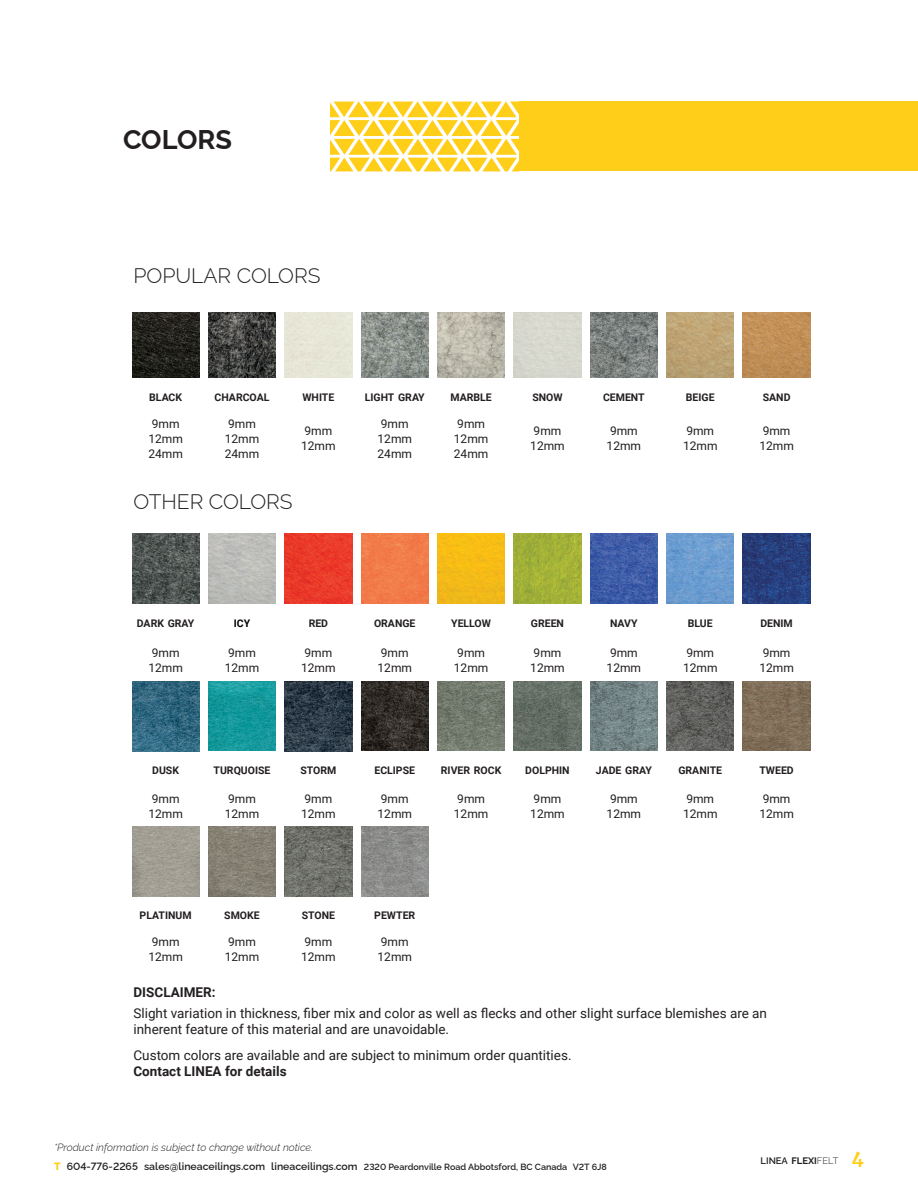
<style>
.page{position:relative;width:918px;height:1188px;background:#fff}
.page>*{position:absolute;margin:0;border:0;box-sizing:border-box;transform-origin:0 0}
.t1{font:700 27px "Raleway";color:#231f20}
.t2{font:300 21px "Raleway";color:#231f20}
.t3{font:13.5px/16.5px "Roboto";color:#231f20}
.t4{font:700 13.5px "Roboto";color:#231f20}
.t5{font:12px/15px "Roboto";color:#231f20}
.t6{font:700 10.5px "Roboto";color:#231f20}
.t7{font:600 10.5px/19.5px "Raleway";color:#231f20}
.t8{font:700 10.5px "Roboto";color:#000001}
.t9{font:600 9.45px "Raleway";color:#231f20}
.s1{font-weight:300;font-style:italic}
.s2{font-weight:800;color:#fece19}
.s3{font-size:9px}
.s4{font-weight:700}
.s5{font-weight:300}
.s6{font-family:"Merriweather";font-weight:900;font-size:18px;color:#fece19}
</style>
<div class="page">
<div style="left:519px;top:102px;width:399px;height:69px;background:#fece19"></div>
<svg style="left:330px;top:102px;width:189px;height:69px"></svg>
<img style="left:132px;top:312px;width:67px;height:66px">
<img style="left:208px;top:312px;width:68px;height:66px">
<img style="left:361px;top:312px;width:67px;height:66px">
<img style="left:437px;top:312px;width:68px;height:66px">
<img style="left:590px;top:312px;width:68px;height:66px">
<img style="left:667px;top:312px;width:67px;height:66px">
<img style="left:743px;top:312px;width:67px;height:66px">
<img style="left:132px;top:534px;width:67px;height:70px">
<img style="left:208px;top:534px;width:68px;height:70px">
<img style="left:285px;top:534px;width:67px;height:70px">
<img style="left:361px;top:534px;width:67px;height:70px">
<img style="left:437px;top:534px;width:68px;height:70px">
<img style="left:514px;top:534px;width:67px;height:70px">
<img style="left:590px;top:534px;width:68px;height:70px">
<img style="left:667px;top:534px;width:67px;height:70px">
<img style="left:743px;top:534px;width:67px;height:70px">
<img style="left:132px;top:681px;width:67px;height:70px">
<img style="left:208px;top:681px;width:68px;height:70px">
<img style="left:285px;top:681px;width:67px;height:70px">
<img style="left:361px;top:681px;width:67px;height:70px">
<img style="left:437px;top:681px;width:68px;height:70px">
<img style="left:514px;top:681px;width:67px;height:70px">
<img style="left:590px;top:681px;width:68px;height:70px">
<img style="left:667px;top:681px;width:67px;height:70px">
<img style="left:743px;top:681px;width:67px;height:70px">
<img style="left:132px;top:826px;width:67px;height:70px">
<img style="left:208px;top:826px;width:68px;height:70px">
<img style="left:285px;top:826px;width:67px;height:70px">
<img style="left:361px;top:826px;width:67px;height:70px">
<h1 class="t1" style="left:123px;top:118px;width:110px">COLORS</h1>
<h2 class="t2" style="left:134px;top:259px;width:188px">POPULAR COLORS</h2>
<p class="t6" style="left:149px;top:390px;width:34px">BLACK</p>
<p class="t6" style="left:215px;top:390px;width:56px">CHARCOAL</p>
<p class="t6" style="left:302px;top:390px;width:33px">WHITE</p>
<p class="t6" style="left:365px;top:390px;width:62px">LIGHT GRAY</p>
<p class="t6" style="left:450px;top:390px;width:43px">MARBLE</p>
<p class="t6" style="left:532px;top:390px;width:32px">SNOW</p>
<p class="t6" style="left:603px;top:390px;width:43px">CEMENT</p>
<p class="t6" style="left:686px;top:390px;width:30px">BEIGE</p>
<p class="t6" style="left:763px;top:390px;width:29px">SAND</p>
<p class="t5" style="left:148px;top:416px;width:36px">9mm<br>12mm<br>24mm</p>
<p class="t5" style="left:225px;top:416px;width:36px">9mm<br>12mm<br>24mm</p>
<p class="t5" style="left:301px;top:423px;width:36px">9mm<br>12mm</p>
<p class="t5" style="left:378px;top:416px;width:36px">9mm<br>12mm<br>24mm</p>
<p class="t5" style="left:454px;top:416px;width:36px">9mm<br>12mm<br>24mm</p>
<p class="t5" style="left:530px;top:423px;width:36px">9mm<br>12mm</p>
<p class="t5" style="left:607px;top:423px;width:36px">9mm<br>12mm</p>
<p class="t5" style="left:683px;top:423px;width:36px">9mm<br>12mm</p>
<p class="t5" style="left:759px;top:423px;width:36px">9mm<br>12mm</p>
<h2 class="t2" style="left:134px;top:485px;width:161px">OTHER COLORS</h2>
<p class="t6" style="left:137px;top:616px;width:59px">DARK GRAY</p>
<p class="t8" style="left:234px;top:616px;width:18px">ICY</p>
<p class="t6" style="left:309px;top:616px;width:21px">RED</p>
<p class="t6" style="left:374px;top:616px;width:43px">ORANGE</p>
<p class="t6" style="left:451px;top:616px;width:41px">YELLOW</p>
<p class="t6" style="left:531px;top:616px;width:35px">GREEN</p>
<p class="t6" style="left:610px;top:616px;width:29px">NAVY</p>
<p class="t6" style="left:688px;top:616px;width:27px">BLUE</p>
<p class="t6" style="left:760px;top:616px;width:34px">DENIM</p>
<p class="t5" style="left:148px;top:645px;width:36px">9mm<br>12mm</p>
<p class="t5" style="left:225px;top:645px;width:36px">9mm<br>12mm</p>
<p class="t5" style="left:301px;top:645px;width:36px">9mm<br>12mm</p>
<p class="t5" style="left:378px;top:645px;width:36px">9mm<br>12mm</p>
<p class="t5" style="left:454px;top:645px;width:36px">9mm<br>12mm</p>
<p class="t5" style="left:530px;top:645px;width:36px">9mm<br>12mm</p>
<p class="t5" style="left:607px;top:645px;width:36px">9mm<br>12mm</p>
<p class="t5" style="left:683px;top:645px;width:36px">9mm<br>12mm</p>
<p class="t5" style="left:759px;top:645px;width:36px">9mm<br>12mm</p>
<p class="t6" style="left:152px;top:763px;width:28px">DUSK</p>
<p class="t6" style="left:214px;top:763px;width:58px">TURQUOISE</p>
<p class="t6" style="left:300px;top:763px;width:37px">STORM</p>
<p class="t6" style="left:374px;top:763px;width:42px">ECLIPSE</p>
<p class="t6" style="left:441px;top:763px;width:62px">RIVER ROCK</p>
<p class="t6" style="left:525px;top:763px;width:46px">DOLPHIN</p>
<p class="t6" style="left:596px;top:763px;width:57px">JADE GRAY</p>
<p class="t6" style="left:678px;top:763px;width:45px">GRANITE</p>
<p class="t6" style="left:759px;top:763px;width:36px">TWEED</p>
<p class="t5" style="left:148px;top:791px;width:36px">9mm<br>12mm</p>
<p class="t5" style="left:225px;top:791px;width:36px">9mm<br>12mm</p>
<p class="t5" style="left:301px;top:791px;width:36px">9mm<br>12mm</p>
<p class="t5" style="left:378px;top:791px;width:36px">9mm<br>12mm</p>
<p class="t5" style="left:454px;top:791px;width:36px">9mm<br>12mm</p>
<p class="t5" style="left:530px;top:791px;width:36px">9mm<br>12mm</p>
<p class="t5" style="left:607px;top:791px;width:36px">9mm<br>12mm</p>
<p class="t5" style="left:683px;top:791px;width:36px">9mm<br>12mm</p>
<p class="t5" style="left:759px;top:791px;width:36px">9mm<br>12mm</p>
<p class="t6" style="left:140px;top:908px;width:54px">PLATINUM</p>
<p class="t6" style="left:224px;top:908px;width:37px">SMOKE</p>
<p class="t6" style="left:302px;top:908px;width:35px">STONE</p>
<p class="t6" style="left:374px;top:908px;width:43px">PEWTER</p>
<p class="t5" style="left:148px;top:934px;width:36px">9mm<br>12mm</p>
<p class="t5" style="left:225px;top:934px;width:36px">9mm<br>12mm</p>
<p class="t5" style="left:301px;top:934px;width:36px">9mm<br>12mm</p>
<p class="t5" style="left:378px;top:934px;width:36px">9mm<br>12mm</p>
<p class="t4" style="left:134px;top:982px;width:84px">DISCLAIMER:</p>
<p class="t3" style="left:134px;top:1004px;width:635px">Slight variation in thickness, fiber mix and color as well as flecks and other slight surface blemishes are an inherent feature of this material and are unavoidable.</p>
<p class="t3" style="left:134px;top:1046px;width:440px">Custom colors are available and are subject to minimum order quantities.</p>
<p class="t4" style="left:134px;top:1062px;width:155px">Contact LINEA for details</p>
<p class="t7" style="left:54px;top:1136px;width:554px"><span class="s1">*Product information is subject to change without notice.<br></span><span class="s2">T</span> 604-776-2265 sales@lineaceilings.com lineaceilings.com <span class="s3">2320 Peardonville Road Abbotsford, BC Canada V2T 6J8</span></p>
<p class="t9" style="left:761px;top:1154px;width:105px">LINEA <span class="s4">flexi</span><span class="s5">felt</span> <span class="s6">4</span></p>
</div>
